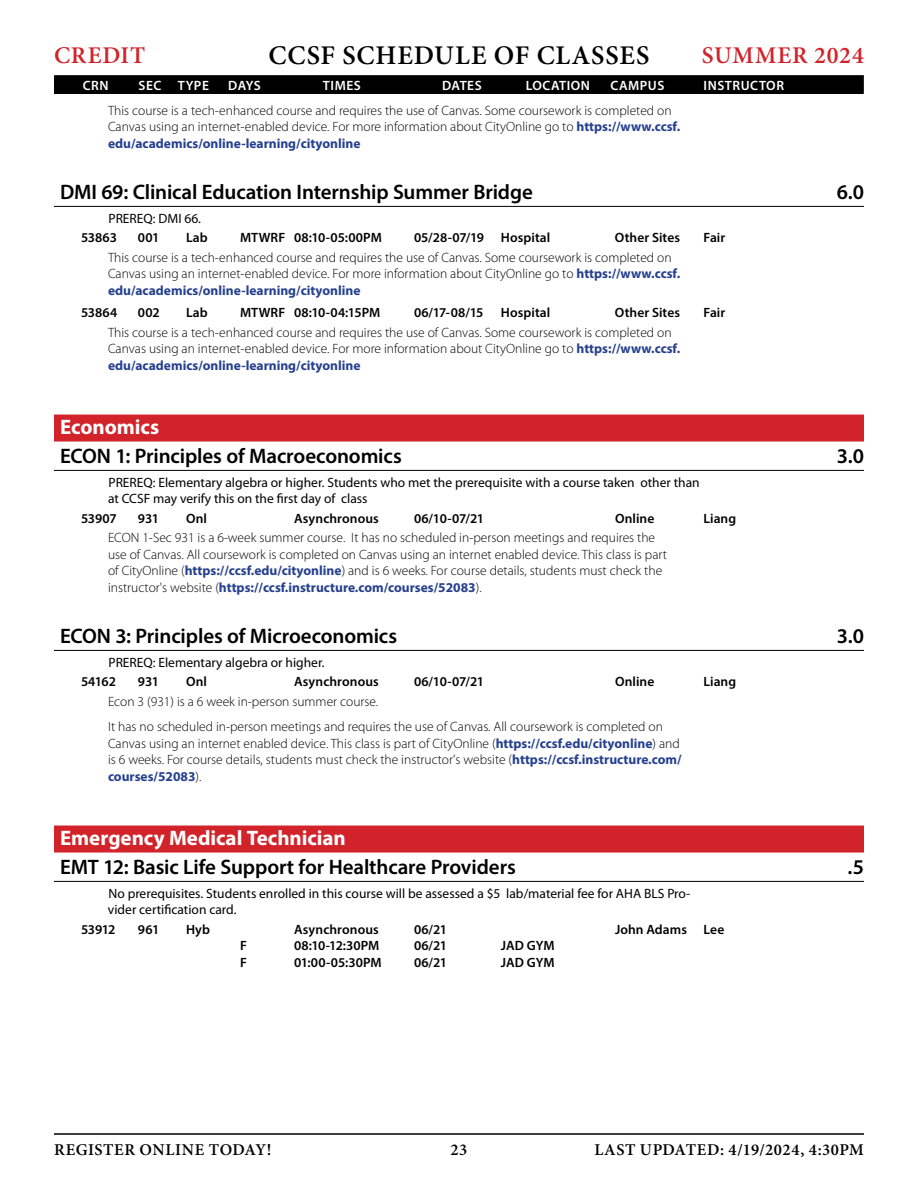
<style>
.page{position:relative;width:918px;height:1188px;background:#fff}
.page>*{position:absolute;margin:0;border:0;box-sizing:border-box;transform-origin:0 0}
.t1{font:600 27px "Minion Pro";letter-spacing:.03em;color:#000}
.t2{font:600 24px "Minion Pro";letter-spacing:.035em;color:#d2232a}
.course{font:600 21px "Myriad Pro";letter-spacing:-.005em;color:#000}
.subjectdescription{font:700 21px "Myriad Pro";color:#fff}
.t3{font:600 16.5px "Minion Pro";letter-spacing:.03em;color:#000}
.sectionnote{font:300 13.5px/16.5px "Myriad Pro";color:#000}
.meetings{font:600 13.5px "Myriad Pro";letter-spacing:.005em;color:#000}
.requisites{font:13.5px/16.5px "Myriad Pro";color:#000}
.t4{font:600 13.5px "Myriad Pro";letter-spacing:.04em;color:#fff}
.s1{font-weight:700;color:#25408f}
</style>
<div class="page">
<div style="left:55px;top:76px;width:808px;height:17px;background:#000"></div>
<div style="left:54px;top:75px;width:810px;height:19px;border:2px solid #000"></div>
<hr style="left:54px;top:1133px;width:810px;height:2px;background:#000">
<hr style="left:54px;top:206px;width:810px;height:1px;background:#000">
<div style="left:54px;top:415px;width:810px;height:27px;background:#d2232a"></div>
<hr style="left:54px;top:470px;width:810px;height:1px;background:#000">
<hr style="left:54px;top:650px;width:810px;height:1px;background:#000">
<div style="left:54px;top:826px;width:810px;height:27px;background:#d2232a"></div>
<hr style="left:54px;top:881px;width:810px;height:1px;background:#000">
<h2 class="t2" style="left:54px;top:41px;width:93px">CREDIT</h2>
<h1 class="t1" style="left:269px;top:39px;width:382px">CCSF SCHEDULE OF CLASSES</h1>
<h2 class="t2" style="left:702px;top:41px;width:164px">SUMMER 2024</h2>
<p class="t4" style="left:83px;top:77px;width:27px">CRN</p>
<p class="t4" style="left:138px;top:77px;width:72px">SEC TYPE</p>
<p class="t4" style="left:228px;top:77px;width:34px">DAYS</p>
<p class="t4" style="left:323px;top:77px;width:39px">TIMES</p>
<p class="t4" style="left:442px;top:77px;width:41px">DATES</p>
<p class="t4" style="left:526px;top:77px;width:66px">LOCATION</p>
<p class="t4" style="left:610px;top:77px;width:55px">CAMPUS</p>
<p class="t4" style="left:704px;top:77px;width:82px">INSTRUCTOR</p>
<p class="sectionnote" style="left:108px;top:102px;width:574px">This course is a tech-enhanced course and requires the use of Canvas. Some coursework is completed on<br>Canvas using an internet-enabled device. For more information about CityOnline go to <span class="s1">https://www.ccsf. edu/academics/online-learning/cityonline</span></p>
<p class="course" style="left:60px;top:178px;width:474px">DMI 69: Clinical Education Internship Summer Bridge</p>
<p class="course" style="left:837px;top:178px;width:29px">6.0</p>
<p class="requisites" style="left:109px;top:210px;width:94px">PREREQ: DMI 66.</p>
<p class="meetings" style="left:81px;top:229px;width:37px">53863</p>
<p class="meetings" style="left:138px;top:229px;width:23px">001</p>
<p class="meetings" style="left:186px;top:229px;width:23px">Lab</p>
<p class="meetings" style="left:240px;top:229px;width:143px">MTWRF 08:10-05:00PM</p>
<p class="meetings" style="left:414px;top:229px;width:72px">05/28-07/19</p>
<p class="meetings" style="left:501px;top:229px;width:51px">Hospital</p>
<p class="meetings" style="left:615px;top:229px;width:67px">Other Sites</p>
<p class="meetings" style="left:703px;top:229px;width:23px">Fair</p>
<p class="sectionnote" style="left:108px;top:249px;width:574px">This course is a tech-enhanced course and requires the use of Canvas. Some coursework is completed on<br>Canvas using an internet-enabled device. For more information about CityOnline go to <span class="s1">https://www.ccsf. edu/academics/online-learning/cityonline</span></p>
<p class="meetings" style="left:81px;top:304px;width:38px">53864</p>
<p class="meetings" style="left:138px;top:304px;width:23px">002</p>
<p class="meetings" style="left:186px;top:304px;width:23px">Lab</p>
<p class="meetings" style="left:240px;top:304px;width:142px">MTWRF 08:10-04:15PM</p>
<p class="meetings" style="left:414px;top:304px;width:71px">06/17-08/15</p>
<p class="meetings" style="left:501px;top:304px;width:51px">Hospital</p>
<p class="meetings" style="left:615px;top:304px;width:67px">Other Sites</p>
<p class="meetings" style="left:703px;top:304px;width:23px">Fair</p>
<p class="sectionnote" style="left:108px;top:324px;width:574px">This course is a tech-enhanced course and requires the use of Canvas. Some coursework is completed on<br>Canvas using an internet-enabled device. For more information about CityOnline go to <span class="s1">https://www.ccsf. edu/academics/online-learning/cityonline</span></p>
<p class="subjectdescription" style="left:60px;top:413px;width:101px">Economics</p>
<p class="course" style="left:60px;top:442px;width:343px">ECON 1: Principles of Macroeconomics</p>
<p class="course" style="left:837px;top:442px;width:29px">3.0</p>
<p class="requisites" style="left:108px;top:474px;width:593px">PREREQ: Elementary algebra or higher. Students who met the prerequisite with a course taken other than at CCSF may verify this on the first day of class</p>
<p class="meetings" style="left:81px;top:509px;width:37px">53907</p>
<p class="meetings" style="left:138px;top:509px;width:22px">931</p>
<p class="meetings" style="left:186px;top:509px;width:22px">Onl</p>
<p class="meetings" style="left:294px;top:509px;width:86px">Asynchronous</p>
<p class="meetings" style="left:414px;top:509px;width:72px">06/10-07/21</p>
<p class="meetings" style="left:615px;top:509px;width:41px">Online</p>
<p class="meetings" style="left:703px;top:509px;width:34px">Liang</p>
<p class="sectionnote" style="left:108px;top:529px;width:561px">ECON 1-Sec 931 is a 6-week summer course. It has no scheduled in-person meetings and requires the use of Canvas. All coursework is completed on Canvas using an internet enabled device. This class is part of CityOnline (<span class="s1">https://ccsf.edu/cityonline</span>) and is 6 weeks. For course details, students must check the instructor's website (<span class="s1">https://ccsf.instructure.com/courses/52083</span>).</p>
<p class="course" style="left:60px;top:622px;width:339px">ECON 3: Principles of Microeconomics</p>
<p class="course" style="left:837px;top:622px;width:29px">3.0</p>
<p class="requisites" style="left:109px;top:654px;width:217px">PREREQ: Elementary algebra or higher.</p>
<p class="meetings" style="left:81px;top:673px;width:36px">54162</p>
<p class="meetings" style="left:138px;top:673px;width:22px">931</p>
<p class="meetings" style="left:186px;top:673px;width:22px">Onl</p>
<p class="meetings" style="left:294px;top:673px;width:86px">Asynchronous</p>
<p class="meetings" style="left:414px;top:673px;width:72px">06/10-07/21</p>
<p class="meetings" style="left:615px;top:673px;width:41px">Online</p>
<p class="meetings" style="left:703px;top:673px;width:34px">Liang</p>
<p class="sectionnote" style="left:108px;top:693px;width:272px">Econ 3 (931) is a 6 week in-person summer course.</p>
<p class="sectionnote" style="left:108px;top:718px;width:575px">It has no scheduled in-person meetings and requires the use of Canvas. All coursework is completed on Canvas using an internet enabled device. This class is part of CityOnline (<span class="s1">https://ccsf.edu/cityonline</span>) and is 6 weeks. For course details, students must check the instructor's website (<span class="s1">https://ccsf.instructure.com/ courses/52083</span>).</p>
<p class="subjectdescription" style="left:60px;top:824px;width:287px">Emergency Medical Technician</p>
<p class="course" style="left:60px;top:853px;width:457px">EMT 12: Basic Life Support for Healthcare Providers</p>
<p class="course" style="left:847px;top:853px;width:18px">.5</p>
<p class="requisites" style="left:108px;top:885px;width:584px">No prerequisites. Students enrolled in this course will be assessed a $5 lab/material fee for AHA BLS Pro&shy;vider certification card.</p>
<p class="meetings" style="left:81px;top:920px;width:36px">53912</p>
<p class="meetings" style="left:138px;top:920px;width:23px">961</p>
<p class="meetings" style="left:186px;top:920px;width:25px">Hyb</p>
<p class="meetings" style="left:294px;top:920px;width:86px">Asynchronous</p>
<p class="meetings" style="left:414px;top:920px;width:35px">06/21</p>
<p class="meetings" style="left:615px;top:920px;width:111px">John Adams Lee</p>
<p class="meetings" style="left:240px;top:937px;width:8px">F</p>
<p class="meetings" style="left:294px;top:937px;width:87px">08:10-12:30PM</p>
<p class="meetings" style="left:414px;top:937px;width:35px">06/21</p>
<p class="meetings" style="left:501px;top:937px;width:55px">JAD GYM</p>
<p class="meetings" style="left:240px;top:953px;width:8px">F</p>
<p class="meetings" style="left:294px;top:953px;width:89px">01:00-05:30PM</p>
<p class="meetings" style="left:414px;top:953px;width:35px">06/21</p>
<p class="meetings" style="left:501px;top:953px;width:55px">JAD GYM</p>
<p class="t3" style="left:54px;top:1140px;width:219px">REGISTER ONLINE TODAY!</p>
<p class="t3" style="left:451px;top:1140px;width:18px">23</p>
<p class="t3" style="left:594px;top:1140px;width:271px">LAST UPDATED: 4/19/2024, 4:30PM</p>
</div>
